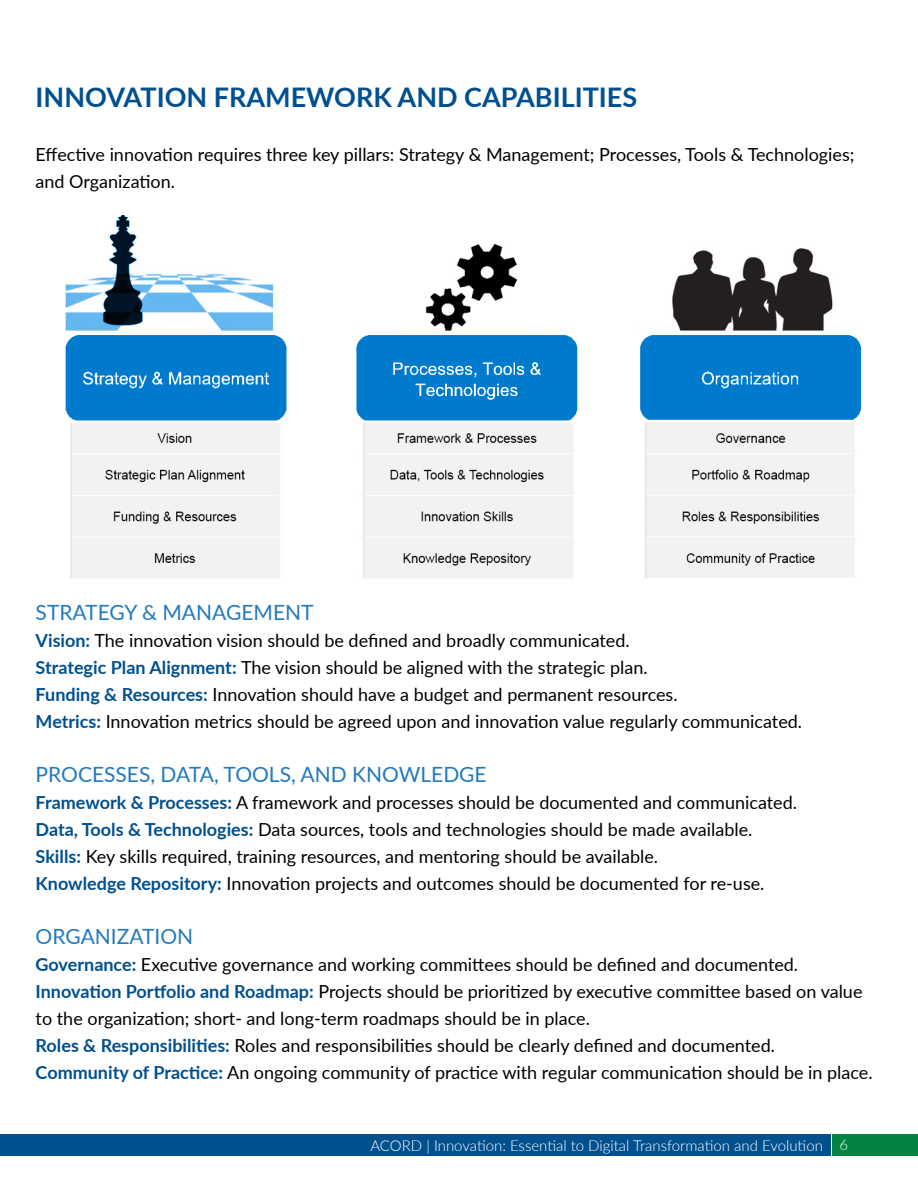
<style>
.page{position:relative;width:918px;height:1188px;background:#fff}
.page>*{position:absolute;margin:0;border:0;box-sizing:border-box;transform-origin:0 0}
.t1{font:700 27px "Lato";color:#00508f}
.t2{font:21px "Lato";color:#227abf}
.t3{font:18px/27px "Lato";color:#000}
.t4{font:300 15px "Lato";color:#fff}
.s1{font-weight:700;color:#00508f}
</style>
<div class="page">
<div style="left:0;top:1134px;width:831px;height:22px;background:#01508e"></div>
<div style="left:832px;top:1134px;width:86px;height:22px;background:#028342"></div>
<img style="left:66px;top:215px;width:795px;height:364px">
<h1 class="t1" style="left:36px;top:78px;width:603px">INNOVATION FRAMEWORK AND CAPABILITIES</h1>
<p class="t3" style="left:36px;top:140px;width:820px">Effective innovation requires three key pillars: Strategy &amp; Management; Processes, Tools &amp; Technologies; and Organization.</p>
<p class="t2" style="left:36px;top:598px;width:279px">STRATEGY &amp; MANAGEMENT</p>
<p class="t3" style="left:36px;top:626px;width:768px"><span class="s1">Vision:</span> The innovation vision should be defined and broadly communicated.<br><span class="s1">Strategic Plan Alignment:</span> The vision should be aligned with the strategic plan.<br><span class="s1">Funding &amp; Resources:</span> Innovation should have a budget and permanent resources.<br><span class="s1">Metrics:</span> Innovation metrics should be agreed upon and innovation value regularly communicated.</p>
<p class="t2" style="left:36px;top:760px;width:453px">PROCESSES, DATA, TOOLS, AND KNOWLEDGE</p>
<p class="t3" style="left:36px;top:788px;width:763px"><span class="s1">Framework &amp; Processes:</span> A framework and processes should be documented and communicated.<br><span class="s1">Data, Tools &amp; Technologies:</span> Data sources, tools and technologies should be made available.<br><span class="s1">Skills:</span> Key skills required, training resources, and mentoring should be available.<br><span class="s1">Knowledge Repository:</span> Innovation projects and outcomes should be documented for re-use.</p>
<p class="t2" style="left:36px;top:922px;width:159px">ORGANIZATION</p>
<p class="t3" style="left:36px;top:950px;width:839px"><span class="s1">Governance:</span> Executive governance and working committees should be defined and documented.<br><span class="s1">Innovation Portfolio and Roadmap:</span> Projects should be prioritized by executive committee based on value to the organization; short- and long-term roadmaps should be in place.<br><span class="s1">Roles &amp; Responsibilities:</span> Roles and responsibilities should be clearly defined and documented.<br><span class="s1">Community of Practice:</span> An ongoing community of practice with regular communication should be in place.</p>
<p class="t4" style="left:370px;top:1135px;width:479px">ACORD | Innovation: Essential to Digital Transformation and Evolution 6</p>
</div>
